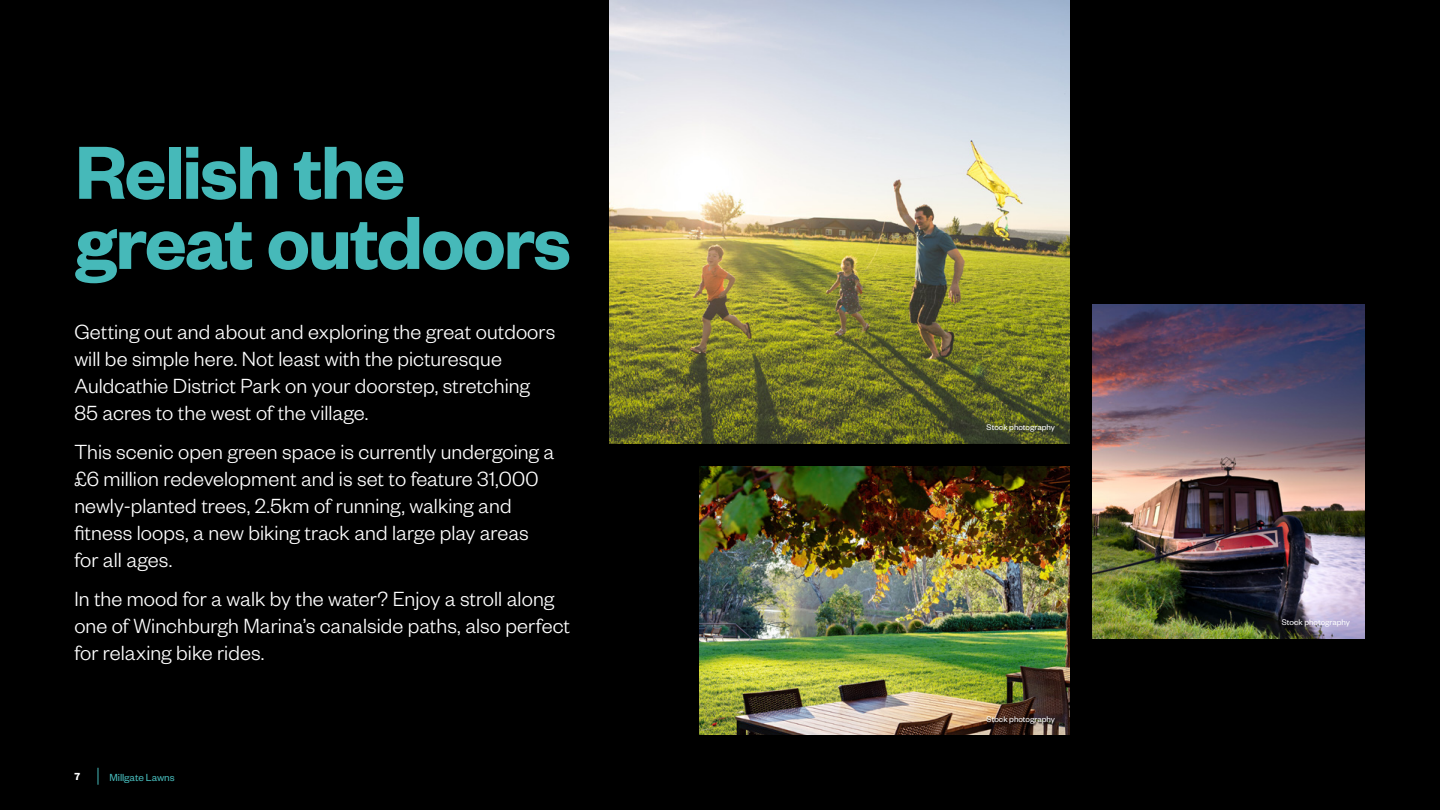
<style>
.page{position:relative;width:1440px;height:810px;background:#000}
.page>*{position:absolute;margin:0;border:0;box-sizing:border-box;transform-origin:0 0}
.t1{font:82.5px/70.1px "Founders Grotesk Sm Bd";letter-spacing:-.025em;color:#46b9b9}
.t2{font:300 22.5px/27px "Founders Grotesk";color:#fff}
.t3{font:11.25px "Founders Grotesk";letter-spacing:-.005em;color:#46b9b9}
.t4{font:11.25px "Founders Grotesk Sm Bd";color:#fff}
.t5{font:9px "Founders Grotesk";color:#fff}
</style>
<div class="page">
<img style="left:610px;top:0;width:460px;height:443px">
<img style="left:699px;top:466px;width:371px;height:269px">
<img style="left:1092px;top:304px;width:273px;height:334px">
<div style="left:987px;top:717px;width:70px;height:9px;background:#000;opacity:.75"></div>
<svg style="left:98px;top:768px;width:1px;height:17px"></svg>
<h1 class="t1" style="left:75px;top:133px;width:498px">Relish the great outdoors</h1>
<p class="t2" style="left:74px;top:317px;width:482px">Getting out and about and exploring the great outdoors will be simple here. Not least with the picturesque Auldcathie District Park on your doorstep, stretching 85 acres to the west of the village.</p>
<p class="t2" style="left:74px;top:437px;width:482px">This scenic open green space is currently undergoing a £6 million redevelopment and is set to feature 31,000 newly-planted trees, 2.5km of running, walking and fitness loops, a new biking track and large play areas for all ages.</p>
<p class="t2" style="left:74px;top:584px;width:497px">In the mood for a walk by the water? Enjoy a stroll along one of Winchburgh Marina’s canalside paths, also perfect for relaxing bike rides.</p>
<p class="t4" style="left:74px;top:770px;width:7px">7</p>
<p class="t3" style="left:110px;top:770px;width:67px">Millgate Lawns</p>
<p class="t5" style="left:987px;top:422px;width:70px">Stock photography</p>
<p class="t5" style="left:987px;top:714px;width:70px">Stock photography</p>
<p class="t5" style="left:1282px;top:617px;width:70px">Stock photography</p>
</div>
